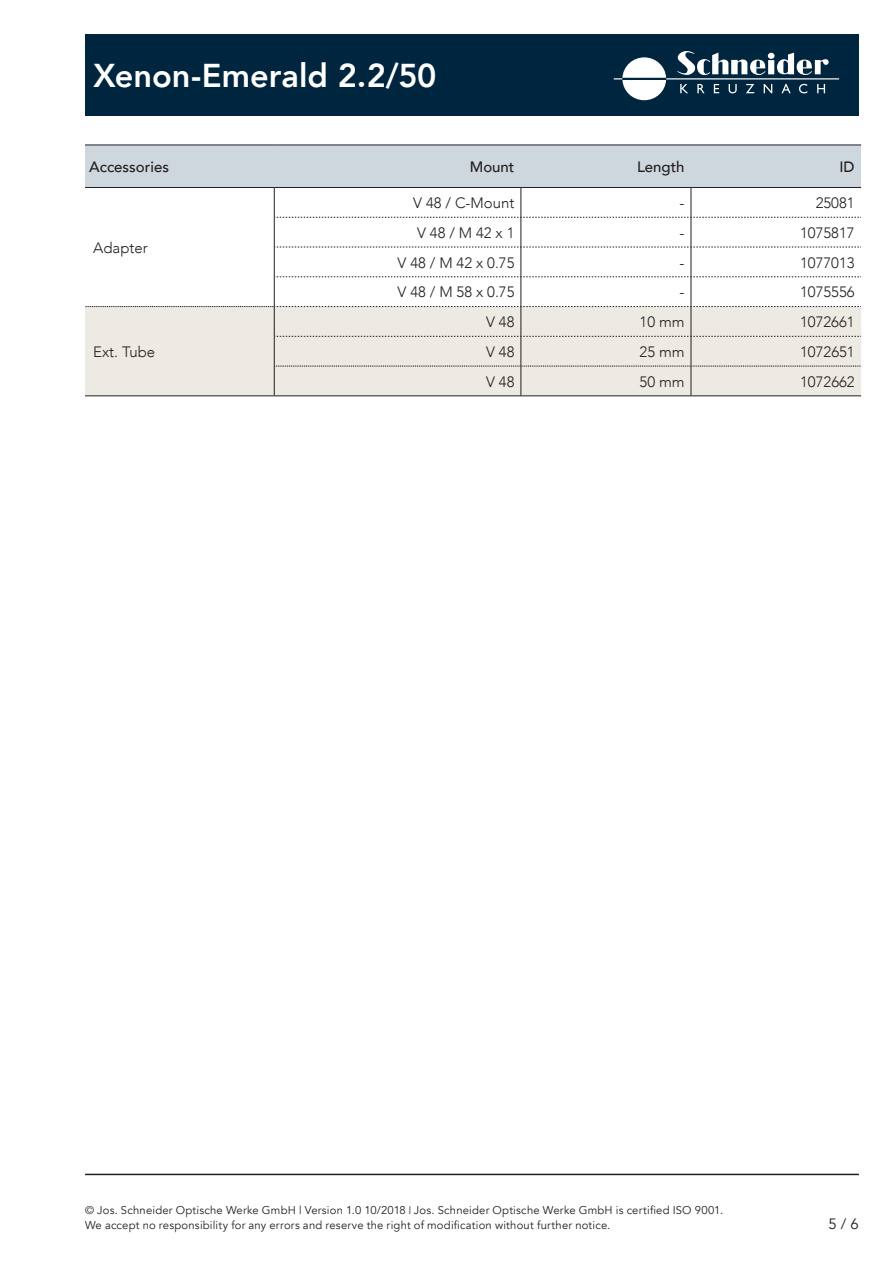
<style>
.page{position:relative;width:893px;height:1263px;background:#fff}
.page>*{position:absolute;margin:0;border:0;box-sizing:border-box;transform-origin:0 0}
.t1{font:800 33px "Avenir LT Com";color:#fff}
.t2{font:300 15px "Avenir LT Com";color:#231f20}
.t3{font:500 15px "Avenir LT Com";color:#231f20}
.t4{font:15px "Avenir LT Com";color:#231f20}
.t5{font:11.25px/15px "Avenir LT Com";letter-spacing:.02em;color:#231f20}
.s1{font-size:10.5px}
</style>
<div class="page">
<hr style="left:85px;top:1174px;width:774px;height:1px;background:#231f20">
<div style="left:85px;top:34px;width:774px;height:82px;background:#00263f"></div>
<svg style="left:614px;top:57px;width:52px;height:43px"></svg>
<hr style="left:666px;top:78px;width:173px;height:1px;background:#fff">
<svg style="left:677px;top:51px;width:152px;height:24px"></svg>
<svg style="left:680px;top:84px;width:8px;height:9px"></svg>
<svg style="left:697px;top:84px;width:8px;height:9px"></svg>
<svg style="left:714px;top:84px;width:5px;height:9px"></svg>
<svg style="left:729px;top:84px;width:8px;height:9px"></svg>
<svg style="left:746px;top:84px;width:8px;height:9px"></svg>
<svg style="left:764px;top:84px;width:8px;height:9px"></svg>
<svg style="left:781px;top:84px;width:10px;height:9px"></svg>
<svg style="left:799px;top:84px;width:8px;height:9px"></svg>
<svg style="left:817px;top:84px;width:8px;height:9px"></svg>
<div style="left:85px;top:337px;width:776px;height:58px;background:#edeae3"></div>
<svg style="left:275px;top:247px;width:586px;height:1px"></svg>
<svg style="left:275px;top:276px;width:586px;height:1px"></svg>
<hr style="left:85px;top:395px;width:189px;height:1px;background:#231f20">
<hr style="left:274px;top:395px;width:247px;height:1px;background:#231f20">
<hr style="left:521px;top:395px;width:170px;height:1px;background:#231f20">
<hr style="left:691px;top:395px;width:170px;height:1px;background:#231f20">
<svg style="left:85px;top:145px;width:776px;height:73px"></svg>
<hr style="left:274px;top:217px;width:1px;height:30px;background:#231f20">
<hr style="left:521px;top:217px;width:1px;height:30px;background:#231f20">
<hr style="left:691px;top:217px;width:1px;height:30px;background:#231f20">
<hr style="left:274px;top:247px;width:1px;height:30px;background:#231f20">
<hr style="left:521px;top:247px;width:1px;height:30px;background:#231f20">
<hr style="left:691px;top:247px;width:1px;height:30px;background:#231f20">
<hr style="left:274px;top:277px;width:1px;height:30px;background:#231f20">
<hr style="left:521px;top:277px;width:1px;height:30px;background:#231f20">
<hr style="left:691px;top:277px;width:1px;height:30px;background:#231f20">
<svg style="left:85px;top:306px;width:776px;height:31px;background:#e5e2dc"></svg>
<hr style="left:274px;top:336px;width:1px;height:30px;background:#231f20">
<hr style="left:521px;top:336px;width:1px;height:30px;background:#231f20">
<hr style="left:691px;top:336px;width:1px;height:30px;background:#231f20">
<div style="left:274px;top:366px;width:587px;height:29px;background:#edeae3"></div>
<h1 class="t1" style="left:94px;top:56px;width:344px">Xenon-Emerald 2.2/50</h1>
<h2 class="t3" style="left:89px;top:158px;width:81px">Accessories</h2>
<h2 class="t3" style="left:470px;top:158px;width:46px">Mount</h2>
<h2 class="t3" style="left:637px;top:158px;width:49px">Length</h2>
<h2 class="t3" style="left:839px;top:158px;width:17px">ID</h2>
<h2 class="t2" style="left:93px;top:239px;width:56px">Adapter</h2>
<h2 class="t2" style="left:93px;top:343px;width:63px">Ext. Tube</h2>
<h2 class="t2" style="left:413px;top:194px;width:103px">V 48 / C-Mount</h2>
<h2 class="t2" style="left:680px;top:194px;width:6px">-</h2>
<h2 class="t2" style="left:816px;top:194px;width:40px">25081</h2>
<h2 class="t2" style="left:417px;top:224px;width:99px">V 48 / M 42 x 1</h2>
<h2 class="t2" style="left:680px;top:224px;width:6px">-</h2>
<h2 class="t2" style="left:800px;top:224px;width:56px">1075817</h2>
<h2 class="t2" style="left:398px;top:254px;width:118px">V 48 / M 42 x 0.75</h2>
<h2 class="t2" style="left:680px;top:254px;width:6px">-</h2>
<h2 class="t2" style="left:800px;top:254px;width:56px">1077013</h2>
<h2 class="t2" style="left:398px;top:283px;width:118px">V 48 / M 58 x 0.75</h2>
<h2 class="t2" style="left:680px;top:283px;width:6px">-</h2>
<h2 class="t2" style="left:800px;top:283px;width:56px">1075556</h2>
<h2 class="t2" style="left:486px;top:313px;width:30px">V 48</h2>
<h2 class="t2" style="left:640px;top:313px;width:47px">10 mm</h2>
<h2 class="t2" style="left:800px;top:313px;width:56px">1072661</h2>
<h2 class="t2" style="left:486px;top:343px;width:30px">V 48</h2>
<h2 class="t2" style="left:640px;top:343px;width:47px">25 mm</h2>
<h2 class="t2" style="left:800px;top:343px;width:56px">1072651</h2>
<h2 class="t2" style="left:486px;top:373px;width:30px">V 48</h2>
<h2 class="t2" style="left:640px;top:373px;width:47px">50 mm</h2>
<h2 class="t2" style="left:800px;top:373px;width:56px">1072662</h2>
<p class="t5" style="left:85px;top:1203px;width:640px">© Jos. Schneider Optische Werke GmbH | Version 1.0 10/2018 <span class="s1">|</span> Jos. Schneider Optische Werke GmbH is certified ISO 9001.<br>We accept no responsibility for any errors and reserve the right of modification without further notice.</p>
<h2 class="t4" style="left:828px;top:1214px;width:32px">5 / 6</h2>
</div>
